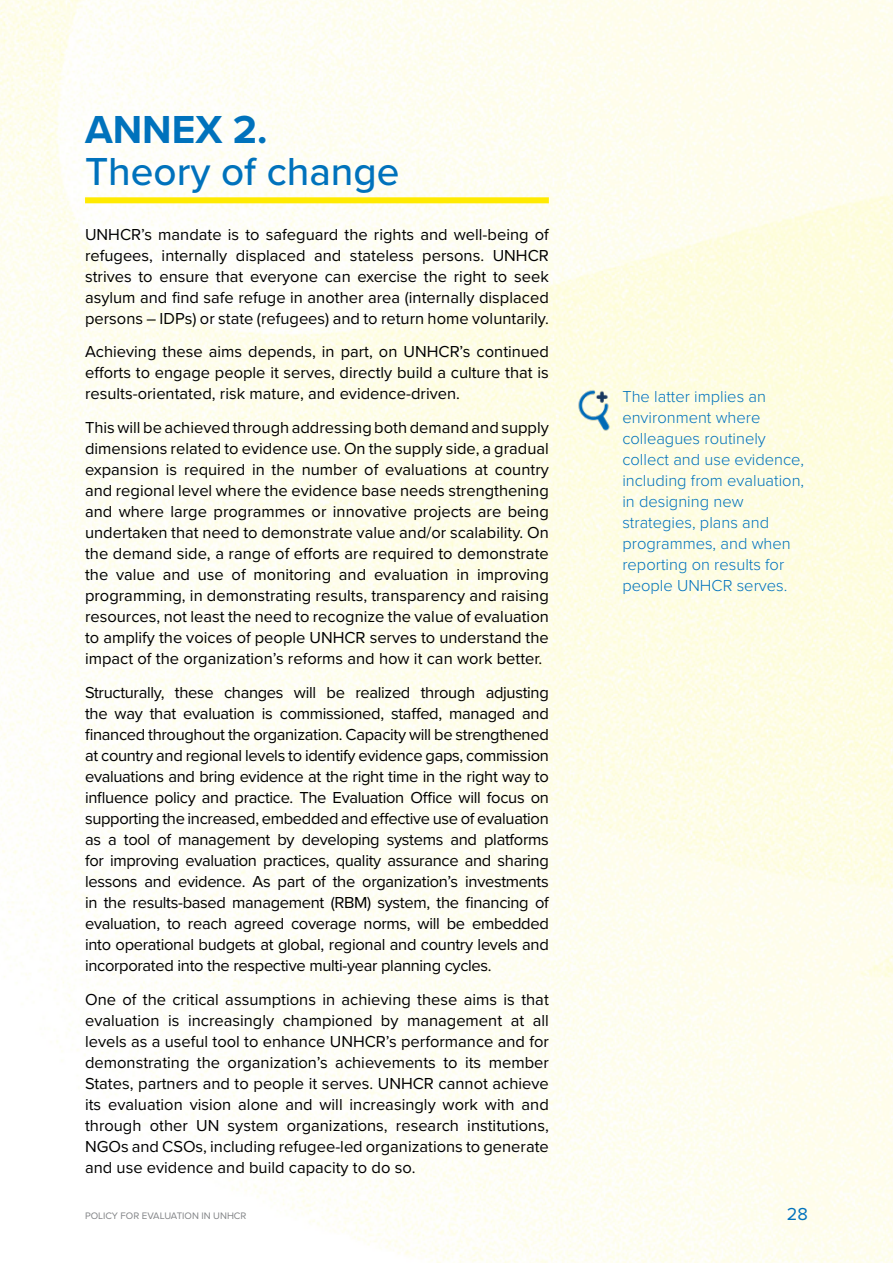
<style>
.page{position:relative;width:893px;height:1263px;background:#fff}
.page>*{position:absolute;margin:0;border:0;box-sizing:border-box;transform-origin:0 0}
.Annexes_Header{font:500 40.5px/42px "Proxima Nova";color:#0072bc}
.t1{font:18px "Proxima Nova";color:#0072bc}
.Body{font:16.5px/21px "Proxima Nova";color:#000;text-align:justify}
.Box_Side_line{font:300 16.5px/21px "Proxima Nova";color:#0072bc}
.t2{font:9.75px "Proxima Nova";color:#808285}
.s1{font-weight:700}
</style>
<div class="page">
<img style="left:0;top:0;width:893px;height:1263px">
<div style="left:85px;top:197px;width:464px;height:6px;background:#ffea00"></div>
<img style="left:578px;top:389px;width:32px;height:44px">
<p class="Annexes_Header" style="left:85px;top:107px;width:316px"><span class="s1">ANNEX 2.<br></span>Theory of change</p>
<p class="Body" style="left:85px;top:223px;width:465px">UNHCR’s mandate is to safeguard the rights and well-being of refugees, internally displaced and stateless persons. UNHCR strives to ensure that everyone can exercise the right to seek asylum and find safe refuge in another area (internally displaced persons – IDPs) or state (refugees) and to return home voluntarily.</p>
<p class="Body" style="left:85px;top:341px;width:465px">Achieving these aims depends, in part, on UNHCR’s continued efforts to engage people it serves, directly build a culture that is results-orientated, risk mature, and evidence-driven.</p>
<p class="Body" style="left:85px;top:416px;width:465px">This will be achieved through addressing both demand and supply dimensions related to evidence use. On the supply side, a gradual expansion is required in the number of evaluations at country and regional level where the evidence base needs strengthening and where large programmes or innovative projects are being undertaken that need to demonstrate value and/or scalability. On the demand side, a range of efforts are required to demonstrate the value and use of monitoring and evaluation in improving programming, in demonstrating results, transparency and raising resources, not least the need to recognize the value of evaluation to amplify the voices of people UNHCR serves to understand the impact of the organization’s reforms and how it can work better.</p>
<p class="Body" style="left:85px;top:681px;width:465px">Structurally, these changes will be realized through adjusting the way that evaluation is commissioned, staffed, managed and financed throughout the organization. Capacity will be strengthened at country and regional levels to identify evidence gaps, commission evaluations and bring evidence at the right time in the right way to influence policy and practice. The Evaluation Office will focus on supporting the increased, embedded and effective use of evaluation as a tool of management by developing systems and platforms for improving evaluation practices, quality assurance and sharing lessons and evidence. As part of the organization’s investments in the results-based management (RBM) system, the financing of evaluation, to reach agreed coverage norms, will be embedded into operational budgets at global, regional and country levels and incorporated into the respective multi-year planning cycles.</p>
<p class="Body" style="left:85px;top:988px;width:465px">One of the critical assumptions in achieving these aims is that evaluation is increasingly championed by management at all levels as a useful tool to enhance UNHCR’s performance and for demonstrating the organization’s achievements to its member States, partners and to people it serves. UNHCR cannot achieve its evaluation vision alone and will increasingly work with and through other UN system organizations, research institutions, NGOs and CSOs, including refugee-led organizations to generate and use evidence and build capacity to do so.</p>
<p class="Box_Side_line" style="left:622px;top:385px;width:183px">The latter implies an environment where colleagues routinely collect and use evidence, including from evaluation, in designing new strategies, plans and programmes, and when reporting on results for people UNHCR serves.</p>
<p class="t2" style="left:85px;top:1209px;width:163px">POLICY FOR EVALUATION IN UNHCR</p>
<p class="t1" style="left:787px;top:1201px;width:23px">28</p>
</div>
